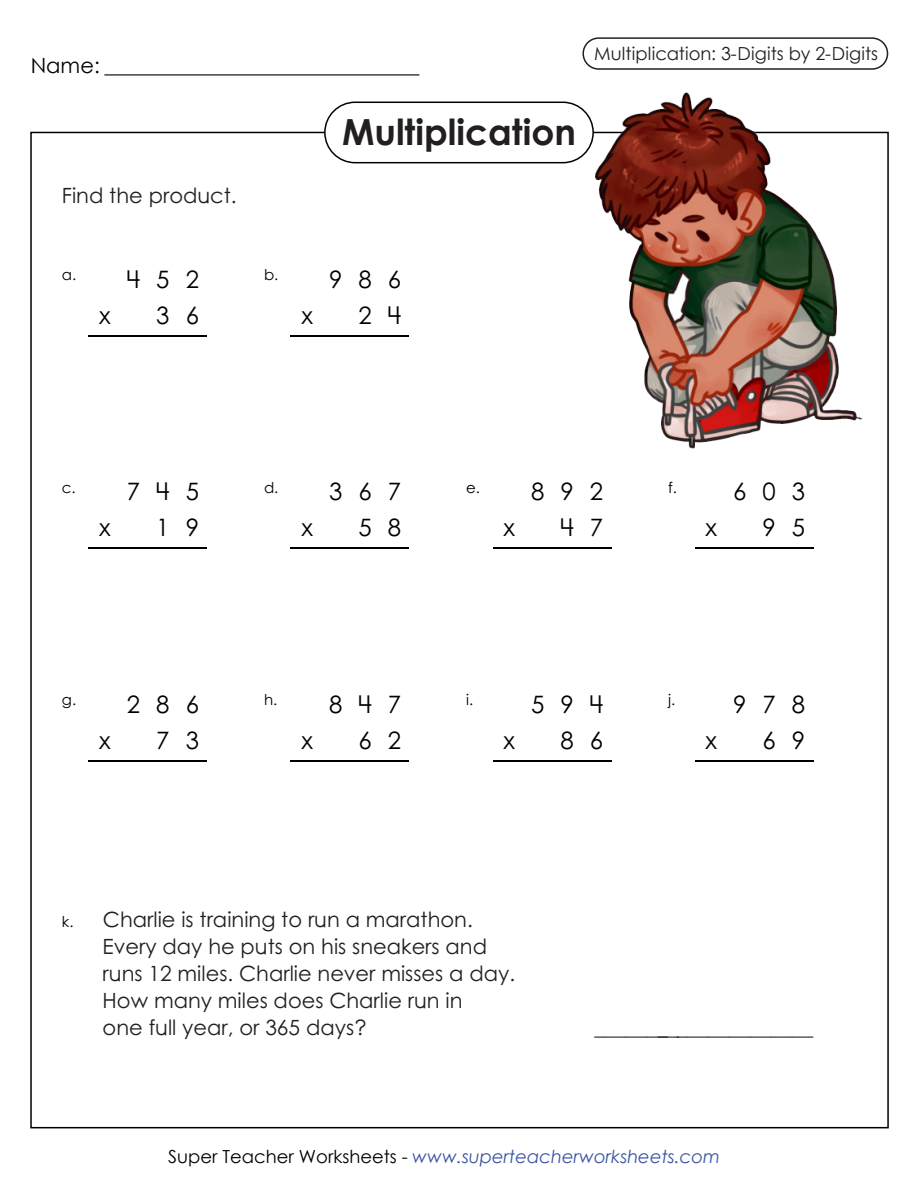
<style>
.page{position:relative;width:918px;height:1188px;background:#fff}
.page>*{position:absolute;margin:0;border:0;box-sizing:border-box;transform-origin:0 0}
.t1{font:700 36px "Century Gothic 2";color:#231f20}
.t2{font:24px/36px "Century STW4";letter-spacing:.67em;color:#000}
.t3{font:21px/27px "Century STW4";color:#231f20}
.t4{font:21px "Century STW3";color:#231f20}
.t5{font:21px "Century Gothic 2";color:#000}
.t6{font:italic 18px "Century Gothic 2";color:#3a53a3}
.t7{font:18px "Century Gothic 2";letter-spacing:.005em;color:#231f20}
.t8{font:15px "Century STW4";color:#000}
.s1{font-family:"Century STW4"}
.s2{font-size:15px;color:#000}
.s3{font-style:normal;color:#000}
</style>
<div class="page">
<hr style="left:104px;top:74px;width:315px;height:1px;background:#000">
<div style="left:582px;top:37px;width:306px;height:33px;border:2px solid #231f20;border-radius:15px"></div>
<hr style="left:89px;top:335px;width:118px;height:1px;background:#000">
<hr style="left:291px;top:335px;width:118px;height:1px;background:#000">
<hr style="left:89px;top:547px;width:118px;height:2px;background:#000">
<hr style="left:291px;top:547px;width:118px;height:2px;background:#000">
<hr style="left:493px;top:547px;width:118px;height:2px;background:#000">
<hr style="left:695px;top:547px;width:118px;height:2px;background:#000">
<hr style="left:89px;top:760px;width:118px;height:1px;background:#000">
<hr style="left:291px;top:760px;width:118px;height:1px;background:#000">
<hr style="left:493px;top:760px;width:118px;height:1px;background:#000">
<hr style="left:695px;top:760px;width:118px;height:1px;background:#000">
<div style="left:324px;top:102px;width:270px;height:61px;border:2px solid #000;border-radius:30px"></div>
<img style="left:551px;top:92px;width:338px;height:358px">
<p class="t5" style="left:31px;top:51px;width:71px">Name:</p>
<p class="t4" style="left:62px;top:181px;width:176px">Find the product.</p>
<p class="t2" style="left:99px;top:261px;width:101px;text-indent:-37px"><sup>a.</sup> 452 x</p>
<p class="t2" style="left:156px;top:297px;width:44px">3 6</p>
<p class="t7" style="left:594px;top:41px;width:286px">Multiplication: <span class="s1">3</span>-Digits by 2-Digits</p>
<h1 class="t1" style="left:342px;top:105px;width:236px">Multiplication</h1>
<p class="t2" style="left:301px;top:261px;width:101px;text-indent:-37px"><sup>b.</sup> 986 x</p>
<p class="t2" style="left:358px;top:297px;width:44px">2 4</p>
<p class="t2" style="left:99px;top:473px;width:101px;text-indent:-37px"><sup>c.</sup> 745 x</p>
<p class="t2" style="left:156px;top:509px;width:44px">1 9</p>
<p class="t2" style="left:99px;top:686px;width:101px;text-indent:-37px"><sup>g.</sup> 286 x</p>
<p class="t2" style="left:156px;top:722px;width:44px">7 3</p>
<p class="t2" style="left:301px;top:473px;width:101px;text-indent:-37px"><sup>d.</sup> 367 x</p>
<p class="t2" style="left:358px;top:509px;width:44px">5 8</p>
<p class="t2" style="left:301px;top:686px;width:101px;text-indent:-37px"><sup>h.</sup> 847 x</p>
<p class="t2" style="left:358px;top:722px;width:44px">6 2</p>
<p class="t2" style="left:503px;top:473px;width:101px;text-indent:-37px"><sup>e.</sup> 892 x</p>
<p class="t2" style="left:561px;top:509px;width:44px">4 7</p>
<p class="t8" style="left:466px;top:689px;width:9px">i.</p>
<p class="t2" style="left:531px;top:686px;width:74px">594</p>
<p class="t2" style="left:503px;top:722px;width:13px">x</p>
<p class="t2" style="left:561px;top:722px;width:44px">8 6</p>
<p class="t2" style="left:706px;top:473px;width:101px;text-indent:-37px"><sup>f.</sup> 603 x</p>
<p class="t2" style="left:763px;top:509px;width:44px">9 5</p>
<p class="t8" style="left:668px;top:689px;width:9px">j.</p>
<p class="t2" style="left:733px;top:686px;width:74px">978</p>
<p class="t2" style="left:706px;top:722px;width:13px">x</p>
<p class="t2" style="left:763px;top:722px;width:44px">6 9</p>
<p class="t3" style="left:103px;top:905px;width:414px;text-indent:-41px"><span class="s2">k.</span> Charlie is training to run a marathon.<br>Every day he puts on his sneakers and runs 12 miles. Charlie never misses a day.<br>How many miles does Charlie run in<br>one full year, or 365 days?</p>
<p class="t3" style="left:594px;top:1013px;width:220px">_____________________</p>
<p class="t6" style="left:168px;top:1143px;width:553px"><span class="s3">Super Teacher Worksheets -</span> www.superteacherworksheets.com</p>
</div>
